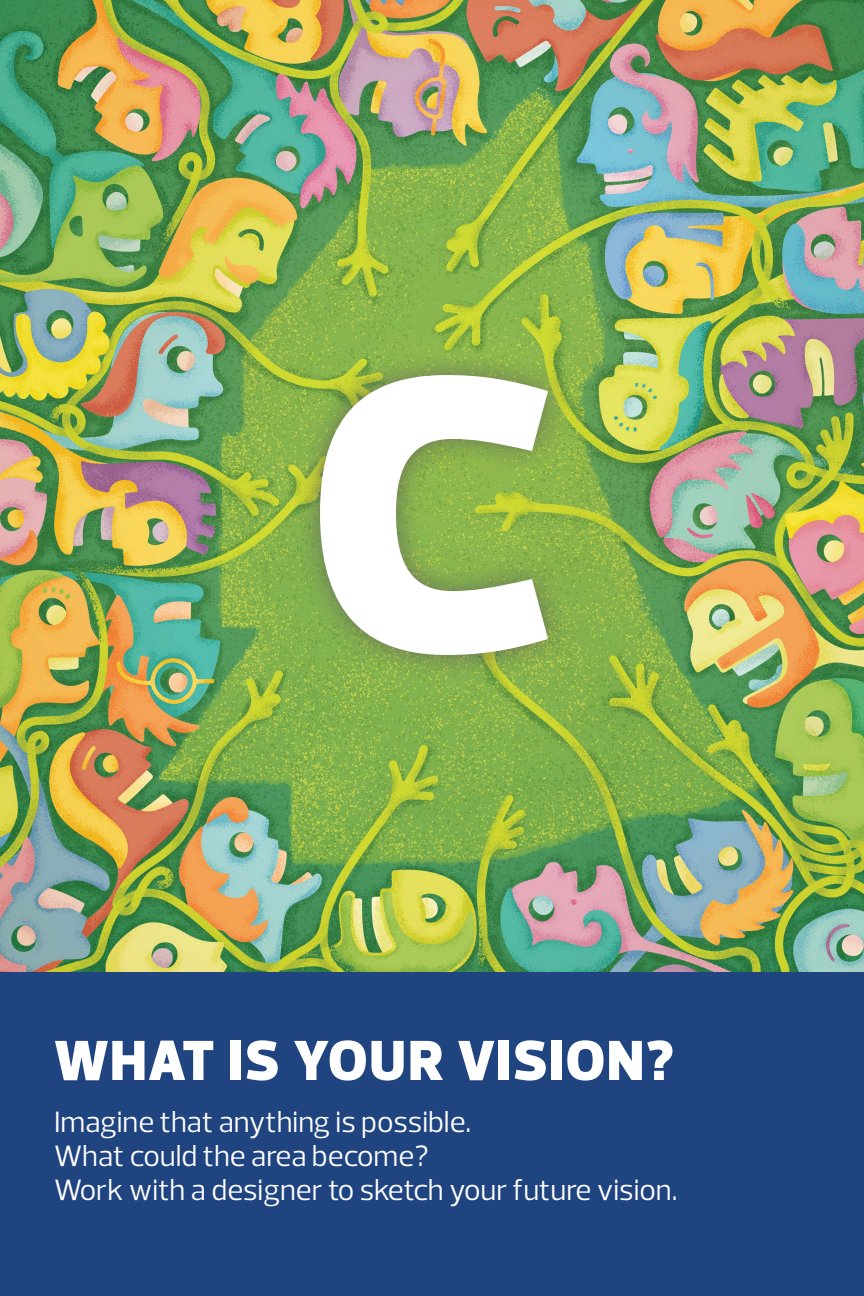
<style>
.page{position:relative;width:864px;height:1296px;background:#fff}
.page>*{position:absolute;margin:0;border:0;box-sizing:border-box;transform-origin:0 0}
.t1{font:900 400px "Prelo";color:#fff}
.t2{font:900 57.5px "Prelo";letter-spacing:.025em;color:#fff}
.t3{font:30px/34px "Prelo";color:#fff}
</style>
<div class="page">
<img style="left:0;top:0;width:864px;height:972px">
<div style="left:0;top:972px;width:864px;height:324px;background:#1f4480"></div>
<div style="left:293px;top:348px;width:280px;height:334px;background:#58595b;opacity:.75"></div>
<h1 class="t1" style="left:308px;top:271px;width:249px">C</h1>
<h2 class="t2" style="left:54px;top:1025px;width:621px">WHAT IS YOUR VISION?</h2>
<p class="t3" style="left:54px;top:1105px;width:625px">Imagine that anything is possible.<br>What could the area become?<br>Work with a designer to sketch your future vision.</p>
</div>
